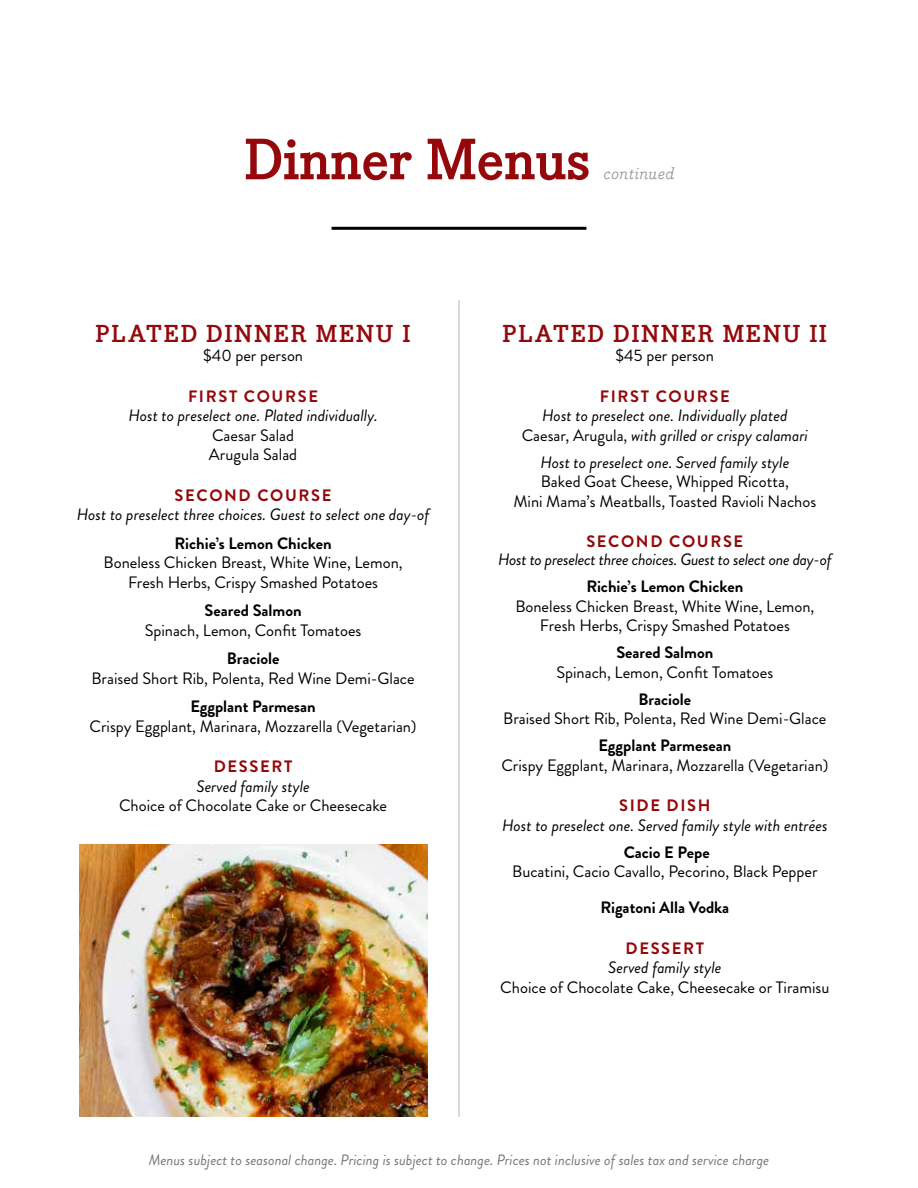
<style>
.page{position:relative;width:918px;height:1188px;background:#fff}
.page>*{position:absolute;margin:0;border:0;box-sizing:border-box;transform-origin:0 0}
.t1{font:700 57px "Bodoni Egyptian Pro";letter-spacing:-.01em;color:#94070a}
.t2{font:700 24px "Bodoni Egyptian Pro";letter-spacing:.06em;color:#94070a}
.t3{font:16.5px/19.5px "Brandon Grotesque";color:#000;text-align:center}
.t4{font:italic 16.5px/19.5px "Brandon Grotesque";color:#000;text-align:center}
.t5{font:700 16.5px "Brandon Grotesque";color:#000}
.t6{font:700 16.5px "Brandon Grotesque";letter-spacing:.1em;color:#94070a}
.t7{font:italic 16.5px "Brandon Grotesque";letter-spacing:-.02em;color:#000}
.t8{font:italic 16.5px "Bodoni Egyptian Pro";letter-spacing:.03em;color:#939598}
.t9{font:italic 15px "Brandon Grotesque";color:#77787b}
.s1{font-style:normal}
</style>
<div class="page">
<hr style="left:459px;top:300px;width:1px;height:817px;background:#b1b4b6">
<hr style="left:332px;top:227px;width:254px;height:3px;background:#000">
<img style="left:79px;top:845px;width:348px;height:272px">
<h1 class="t1" style="left:244px;top:124px;width:348px">Dinner Menus</h1>
<p class="t8" style="left:604px;top:163px;width:72px">continued</p>
<h2 class="t2" style="left:96px;top:318px;width:316px">PLATED DINNER MENU I</h2>
<p class="t3" style="left:203px;top:346px;width:102px">$40 per person</p>
<p class="t6" style="left:188px;top:384px;width:132px">FIRST COURSE</p>
<p class="t4" style="left:128px;top:406px;width:251px">Host to preselect one. Plated individually.</p>
<p class="t3" style="left:209px;top:425px;width:90px;text-align:left">Caesar Salad<br>Arugula Salad</p>
<p class="t6" style="left:175px;top:483px;width:159px">SECOND COURSE</p>
<p class="t4" style="left:77px;top:505px;width:354px">Host to preselect three choices. Guest to select one day-of</p>
<p class="t5" style="left:175px;top:531px;width:158px">Richie’s Lemon Chicken</p>
<p class="t3" style="left:104px;top:553px;width:301px">Boneless Chicken Breast, White Wine, Lemon,<br>Fresh Herbs, Crispy Smashed Potatoes</p>
<p class="t5" style="left:205px;top:599px;width:99px">Seared Salmon</p>
<p class="t3" style="left:145px;top:620px;width:218px">Spinach, Lemon, Confit Tomatoes</p>
<p class="t5" style="left:227px;top:647px;width:54px">Braciole</p>
<p class="t3" style="left:91px;top:668px;width:325px">Braised Short Rib, Polenta, Red Wine Demi-Glace</p>
<p class="t5" style="left:190px;top:695px;width:127px">Eggplant Parmesan</p>
<p class="t3" style="left:90px;top:716px;width:329px">Crispy Eggplant, Marinara, Mozzarella (Vegetarian)</p>
<p class="t6" style="left:214px;top:755px;width:80px">DESSERT</p>
<p class="t4" style="left:196px;top:776px;width:115px">Served family style</p>
<p class="t3" style="left:119px;top:796px;width:270px">Choice of Chocolate Cake or Cheesecake</p>
<h2 class="t2" style="left:503px;top:318px;width:326px">PLATED DINNER MENU II</h2>
<p class="t3" style="left:616px;top:346px;width:100px">$45 per person</p>
<p class="t6" style="left:600px;top:384px;width:132px">FIRST COURSE</p>
<p class="t4" style="left:522px;top:406px;width:288px">Host to preselect one. Individually plated<br><span class="s1">Caesar, Arugula,</span> with grilled or crispy calamari</p>
<p class="t4" style="left:540px;top:452px;width:251px">Host to preselect one. Served family style</p>
<p class="t3" style="left:513px;top:472px;width:304px">Baked Goat Cheese, Whipped Ricotta,<br>Mini Mama’s Meatballs, Toasted Ravioli Nachos</p>
<p class="t6" style="left:586px;top:530px;width:159px">SECOND COURSE</p>
<p class="t7" style="left:498px;top:548px;width:335px">Host to preselect three choices. Guest to select one day-of</p>
<p class="t5" style="left:586px;top:575px;width:158px">Richie’s Lemon Chicken</p>
<p class="t3" style="left:515px;top:596px;width:301px">Boneless Chicken Breast, White Wine, Lemon,<br>Fresh Herbs, Crispy Smashed Potatoes</p>
<p class="t5" style="left:616px;top:641px;width:99px">Seared Salmon</p>
<p class="t3" style="left:557px;top:662px;width:218px">Spinach, Lemon, Confit Tomatoes</p>
<p class="t5" style="left:639px;top:687px;width:54px">Braciole</p>
<p class="t3" style="left:503px;top:709px;width:325px">Braised Short Rib, Polenta, Red Wine Demi-Glace</p>
<p class="t5" style="left:598px;top:734px;width:134px">Eggplant Parmesean</p>
<p class="t3" style="left:501px;top:755px;width:329px">Crispy Eggplant, Marinara, Mozzarella (Vegetarian)</p>
<p class="t6" style="left:619px;top:794px;width:93px">SIDE DISH</p>
<p class="t4" style="left:502px;top:815px;width:327px">Host to preselect one. Served family style with entrées</p>
<p class="t5" style="left:624px;top:840px;width:88px">Cacio E Pepe</p>
<p class="t3" style="left:512px;top:862px;width:307px">Bucatini, Cacio Cavallo, Pecorino, Black Pepper</p>
<p class="t5" style="left:600px;top:896px;width:130px">Rigatoni Alla Vodka</p>
<p class="t6" style="left:626px;top:936px;width:80px">DESSERT</p>
<p class="t4" style="left:608px;top:958px;width:115px">Served family style</p>
<p class="t3" style="left:500px;top:977px;width:331px">Choice of Chocolate Cake, Cheesecake or Tiramisu</p>
<p class="t9" style="left:149px;top:1150px;width:622px">Menus subject to seasonal change. Pricing is subject to change. Prices not inclusive of sales tax and service charge</p>
</div>
